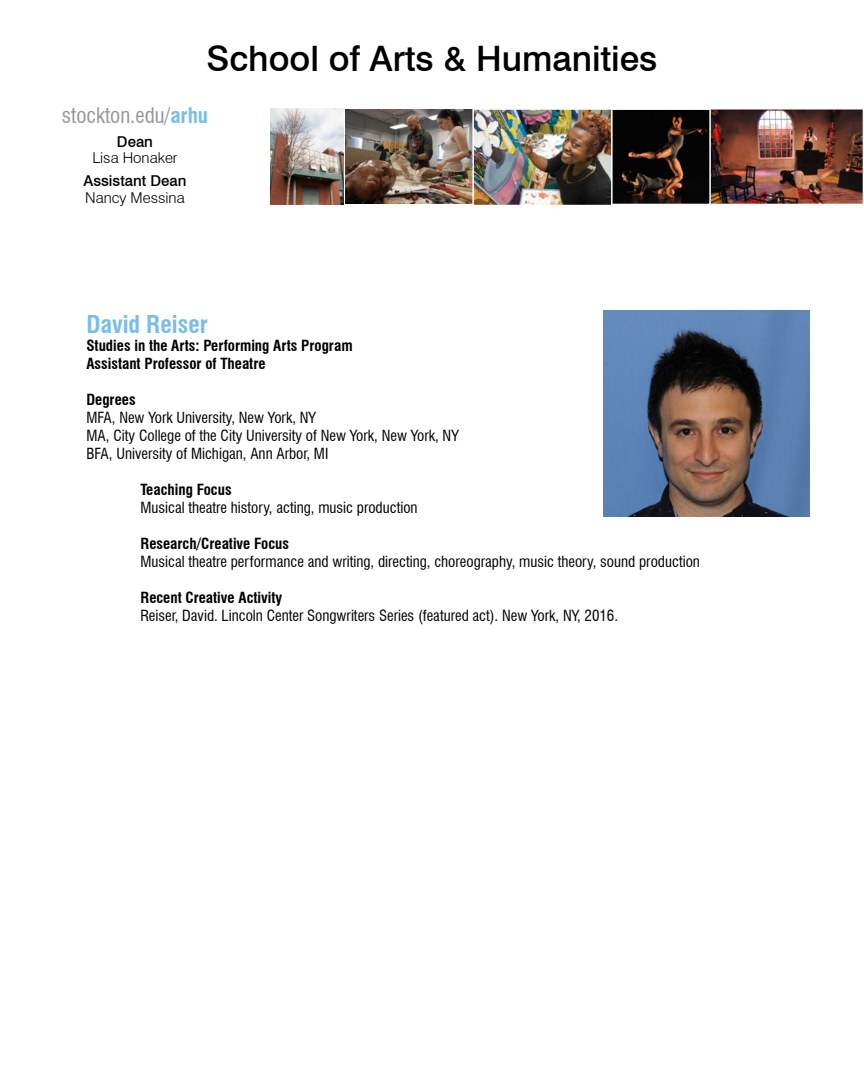
<style>
.page{position:relative;width:864px;height:1080px;background:#fff}
.page>*{position:absolute;margin:0;border:0;box-sizing:border-box;transform-origin:0 0}
.t1{font:500 35.1px "Swiss 721 BT";color:#000}
.t2{font:700 condensed 24px "Swiss 721 BT";color:#79bde8}
.t3{font:condensed 21px "Swiss 721 BT";color:#939598}
.t4{font:condensed 15px/18px "Swiss 721 BT";color:#000}
.t5{font:700 condensed 15px/18px "Swiss 721 BT";color:#000}
.t6{font:300 15px "Swiss 721 BT";color:#000}
.t7{font:500 15px "Swiss 721 BT";color:#000}
.s1{font-size:33px}
.s2{font-weight:700;color:#79bde8}
</style>
<div class="page">
<img style="left:711px;top:111px;width:150px;height:91px">
<div style="left:703px;top:108px;width:161px;height:97px;border:2px solid #fff"></div>
<img style="left:345px;top:109px;width:363px;height:95px">
<div style="left:610px;top:108px;width:101px;height:97px;border:2px solid #fff"></div>
<img style="left:270px;top:109px;width:73px;height:95px">
<div style="left:472px;top:108px;width:141px;height:98px;border:2px solid #fff"></div>
<img style="left:603px;top:310px;width:207px;height:207px">
<h1 class="t1" style="left:207px;top:38px;width:452px">School of Arts <span class="s1">&amp;</span> Humanities</h1>
<h3 class="t3" style="left:62px;top:103px;width:148px">stockton.edu/<span class="s2">arhu</span></h3>
<p class="t7" style="left:117px;top:132px;width:38px">Dean</p>
<p class="t6" style="left:92px;top:149px;width:87px">Lisa Honaker</p>
<p class="t7" style="left:84px;top:172px;width:104px">Assistant Dean</p>
<p class="t6" style="left:85px;top:188px;width:101px">Nancy Messina</p>
<h2 class="t2" style="left:86px;top:309px;width:123px">David Reiser</h2>
<p class="t5" style="left:86px;top:336px;width:268px">Studies in the Arts: Performing Arts Program<br>Assistant Professor of Theatre</p>
<p class="t5" style="left:86px;top:390px;width:51px">Degrees</p>
<p class="t4" style="left:86px;top:408px;width:374px">MFA, New York University, New York, NY<br>MA, City College of the City University of New York, New York, NY<br>BFA, University of Michigan, Ann Arbor, MI</p>
<p class="t5" style="left:140px;top:480px;width:93px">Teaching Focus</p>
<p class="t4" style="left:140px;top:498px;width:279px">Musical theatre history, acting, music production</p>
<p class="t5" style="left:140px;top:534px;width:150px">Research/Creative Focus</p>
<p class="t4" style="left:140px;top:552px;width:561px">Musical theatre performance and writing, directing, choreography, music theory, sound production</p>
<p class="t5" style="left:140px;top:588px;width:143px">Recent Creative Activity</p>
<p class="t4" style="left:140px;top:606px;width:479px">Reiser, David. Lincoln Center Songwriters Series (featured act). New York, NY, 2016.</p>
</div>
